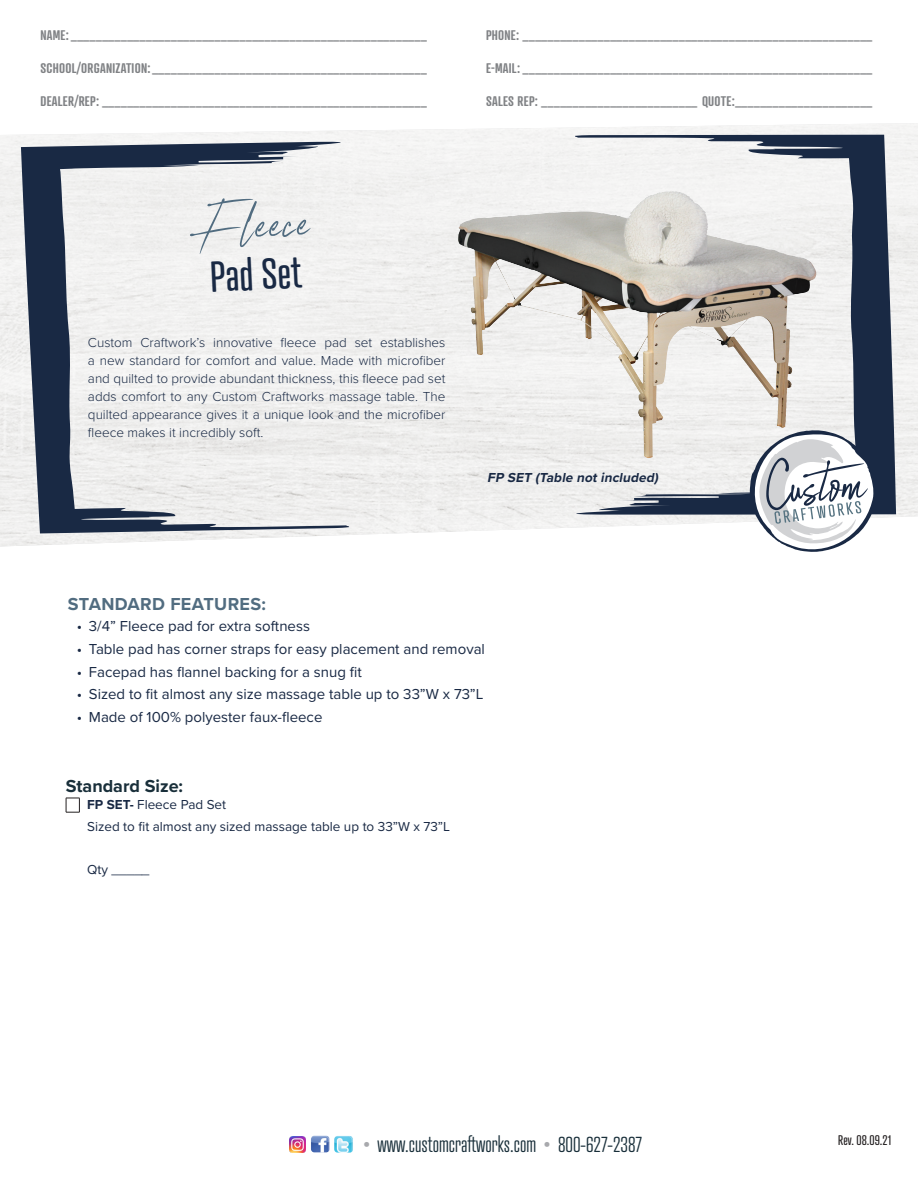
<style>
.page{position:relative;width:918px;height:1188px;background:#fff}
.page>*{position:absolute;margin:0;border:0;box-sizing:border-box;transform-origin:0 0}
.Headers{font:72px "One Signature";color:#516c80}
.t1{font:42px "Atrament";color:#192944}
.t2{font:300 21px "Atrament";color:#192f3a}
.t3{font:700 18px "Proxima Nova";letter-spacing:.02em;color:#516c80}
.t4{font:700 18px "Proxima Nova";color:#192f3a}
.t5{font:15px "Proxima Nova";color:#192944}
.t6{font:600 13.5px "Atrament";letter-spacing:.02em;color:#808285}
.t7{font:300 13.5px/18px "Proxima Nova";color:#192944;text-align:justify}
.t8{font:13.5px "Proxima Nova";color:#192944}
.t9{font:italic 700 13.5px "Proxima Nova";color:#192944}
.t10{font:13.5px "Atrament";color:#231f20}
.s1{font-weight:700}
.s2{color:#a8a9ad}
</style>
<div class="page">
<img style="left:311px;top:1136px;width:19px;height:16px">
<img style="left:334px;top:1136px;width:19px;height:17px">
<img style="left:289px;top:1136px;width:17px;height:17px">
<img style="left:0;top:123px;width:918px;height:423px">
<svg style="left:21px;top:141px;width:345px;height:392px;fill:#f0efee"></svg>
<svg style="left:551px;top:135px;width:345px;height:380px;fill:#efeeed"></svg>
<svg style="left:741px;top:430px;width:136px;height:122px"></svg>
<img style="left:458px;top:191px;width:216px;height:117px">
<svg style="left:66px;top:798px;width:14px;height:15px"></svg>
<p class="t6" style="left:40px;top:27px;width:388px">NAME: _________________________________________________________</p>
<p class="t6" style="left:40px;top:60px;width:388px">SCHOOL/ORGANIZATION:____________________________________________</p>
<p class="t6" style="left:40px;top:93px;width:388px">DEALER/REP: ____________________________________________________</p>
<p class="Headers" style="left:188px;top:196px;width:122px;rotate:-3deg">Fleece</p>
<p class="t1" style="left:209px;top:251px;width:93px;rotate:-3deg">Pad Set</p>
<p class="t7" style="left:88px;top:333px;width:359px">Custom Craftwork’s innovative fleece pad set establishes a new standard for comfort and value. Made with microfiber and quilted to provide abundant thickness, this fleece pad set adds comfort to any Custom Craftworks massage table. The quilted appearance gives it a unique look and the microfiber fleece makes it incredibly soft.</p>
<p class="t6" style="left:486px;top:27px;width:388px">PHONE: ________________________________________________________</p>
<p class="t6" style="left:486px;top:60px;width:388px">E-MAIL: ________________________________________________________</p>
<p class="t6" style="left:486px;top:93px;width:388px">SALES REP: _________________________ QUOTE:______________________</p>
<p class="t9" style="left:487px;top:467px;width:176px">FP SET (Table notincluded)</p>
<p class="t3" style="left:68px;top:591px;width:200px">STANDARD FEATURES:</p>
<p class="t5" style="left:77px;top:614px;width:235px">• 3/4” Fleece pad for extra softness</p>
<p class="t5" style="left:77px;top:637px;width:410px">• Table pad has corner straps for easy placement and removal</p>
<p class="t5" style="left:77px;top:660px;width:287px">• Facepad has flannel backing for a snug fit</p>
<p class="t5" style="left:77px;top:683px;width:408px">• Sized to fit almost any size massage table up to 33”W x 73”L</p>
<p class="t5" style="left:77px;top:706px;width:247px">• Made of 100% polyester faux-fleece</p>
<p class="t4" style="left:66px;top:772px;width:119px">Standard Size:</p>
<p class="t8" style="left:87px;top:794px;width:141px"><span class="s1">FP SET-</span> Fleece Pad Set</p>
<p class="t8" style="left:87px;top:816px;width:364px">Sized to fit almost any sized massage table up to 33”W x 73”L</p>
<p class="t8" style="left:87px;top:860px;width:64px">Qty _____</p>
<h3 class="t2" style="left:363px;top:1132px;width:280px"><span class="s2">•</span> www.customcraftworks.com <span class="s2">•</span> 800-627-2387</h3>
<p class="t10" style="left:838px;top:1132px;width:54px">Rev. 08.09.21</p>
</div>
